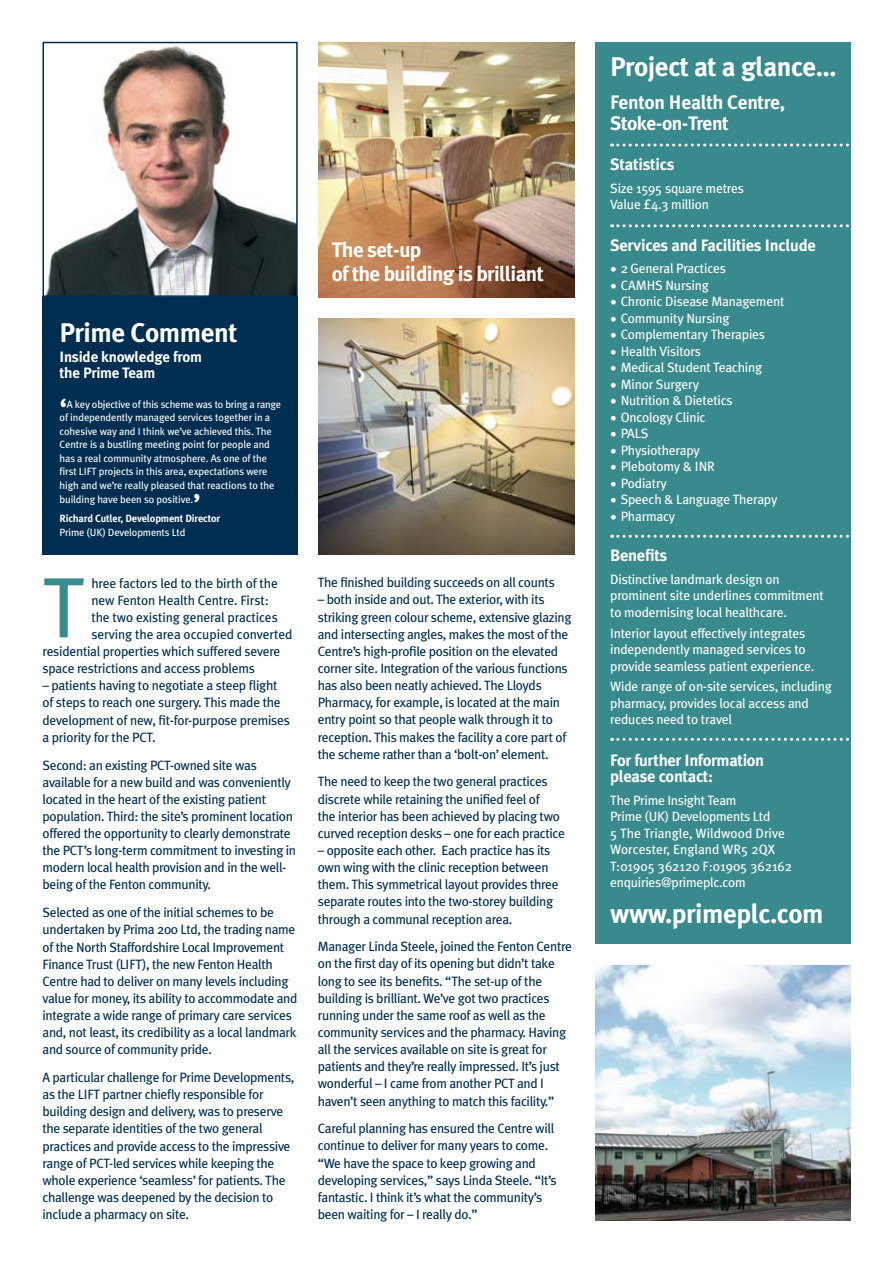
<style>
.page{position:relative;width:893px;height:1263px;background:#fff}
.page>*{position:absolute;margin:0;border:0;box-sizing:border-box;transform-origin:0 0}
.t1{font:85.5px "Meta Plus";color:#398a8d}
.t2{font:500 30px "Meta Plus";color:#fff}
.t3{font:700 27px "Meta Plus";letter-spacing:-.015em;color:#fff}
.t4{font:700 21px/24px "Meta Plus";letter-spacing:-.03em;color:#fff}
.t5{font:700 19.5px/21px "Meta Plus";letter-spacing:-.015em;color:#fff}
.t6{font:700 16.5px/16.5px "Meta Plus";letter-spacing:-.015em;color:#fff}
.t7{font:700 15px/16.5px "Meta Plus";letter-spacing:-.015em;color:#fff}
.t8{font:13.5px/17.1px "Meta Plus";letter-spacing:-.025em;color:#002e50}
.t9{font:13.5px/16.5px "Meta Plus";letter-spacing:-.015em;color:#fff}
.t10{font:10.5px/13.6px "Meta Plus";letter-spacing:-.01em;color:#fff}
.t11{font:700 10.5px "Meta Plus";letter-spacing:-.015em;color:#fff}
</style>
<div class="page">
<div style="left:43px;top:296px;width:255px;height:259px;background:#002e50"></div>
<img style="left:319px;top:319px;width:255px;height:236px">
<img style="left:46px;top:46px;width:249px;height:248px">
<div style="left:42px;top:42px;width:256px;height:255px;border:2px solid #002e50"></div>
<div style="left:595px;top:43px;width:255px;height:901px;background:#398a8d"></div>
<svg style="left:612px;top:144px;width:239px;height:3px"></svg>
<svg style="left:612px;top:224px;width:239px;height:3px"></svg>
<svg style="left:612px;top:535px;width:239px;height:3px"></svg>
<svg style="left:612px;top:738px;width:239px;height:3px"></svg>
<img style="left:319px;top:43px;width:255px;height:255px">
<img style="left:595px;top:965px;width:255px;height:255px">
<h3 class="t3" style="left:60px;top:317px;width:179px">Prime Comment</h3>
<p class="t7" style="left:60px;top:348px;width:144px">Inside knowledge from the Prime Team</p>
<h2 class="t2" style="left:60px;top:392px;width:10px">‘</h2>
<p class="t10" style="left:60px;top:397px;width:223px;text-indent:7px">A key objective of this scheme was to bring a range of independently managed services together in a cohesive way and I think we’ve achieved this. The Centre is a bustling meeting point for people and has a real community atmosphere. As one of the first LIFT projects in this area, expectations were high and we’re really pleased that reactions to the building have been so positive.</p>
<h2 class="t2" style="left:193px;top:487px;width:9px">’</h2>
<p class="t11" style="left:60px;top:512px;width:162px">Richard Cutler, Development Director</p>
<p class="t10" style="left:60px;top:525px;width:127px">Prime (UK) Developments Ltd</p>
<h1 class="t1" style="left:43px;top:558px;width:44px">T</h1>
<p class="t8" style="left:91px;top:574px;width:188px">hree factors led to the birth of the</p>
<p class="t8" style="left:91px;top:591px;width:179px">new Fenton Health Centre. First:</p>
<p class="t8" style="left:91px;top:608px;width:188px">the two existing general practices</p>
<p class="t8" style="left:91px;top:626px;width:203px">serving the area occupied converted</p>
<p class="t8" style="left:43px;top:643px;width:239px">residential properties which suffered severe</p>
<p class="t8" style="left:43px;top:660px;width:214px">space restrictions and access problems</p>
<p class="t8" style="left:43px;top:677px;width:249px">– patients having to negotiate a steep flight of steps to reach one surgery. This made the development of new, fit-for-purpose premises a priority for the PCT.</p>
<p class="t8" style="left:43px;top:756px;width:255px">Second: an existing PCT-owned site was available for a new build and was conveniently located in the heart of the existing patient population. Third: the site’s prominent location offered the opportunity to clearly demonstrate the PCT’s long-term commitment to investing in modern local health provision and in the well&shy;being of the Fenton community.</p>
<p class="t8" style="left:43px;top:904px;width:257px">Selected as one of the initial schemes to be undertaken by Prima 200 Ltd, the trading name of the North Staffordshire Local Improvement Finance Trust (LIFT), the new Fenton Health Centre had to deliver on many levels including value for money, its ability to accommodate and integrate a wide range of primary care services and, not least, its credibility as a local landmark and source of community pride.</p>
<p class="t8" style="left:43px;top:1069px;width:253px">A particular challenge for Prime Developments, as the LIFT partner chiefly responsible for building design and delivery, was to preserve the separate identities of the two general practices and provide access to the impressive range of PCT-led services while keeping the whole experience ‘seamless’ for patients. The challenge was deepened by the decision to include a pharmacy on site.</p>
<h3 class="t4" style="left:332px;top:238px;width:214px">The set-up<br>of the building is brilliant</h3>
<p class="t8" style="left:318px;top:574px;width:239px">The finished building succeeds on all counts</p>
<p class="t8" style="left:318px;top:591px;width:255px">– both inside and out. The exterior, with its striking green colour scheme, extensive glazing and intersecting angles, makes the most of the Centre’s high-profile position on the elevated corner site. Integration of the various functions has also been neatly achieved. The Lloyds Pharmacy, for example, is located at the main entry point so that people walk through it to reception. This makes the facility a core part of the scheme rather than a ‘bolt-on’ element.</p>
<p class="t8" style="left:318px;top:773px;width:249px">The need to keep the two general practices discrete while retaining the unified feel of<br>the interior has been achieved by placing two curved reception desks – one for each practice</p>
<p class="t8" style="left:318px;top:842px;width:242px">– opposite each other. Each practice has its own wing with the clinic reception between them. This symmetrical layout provides three separate routes into the two-storey building through a communal reception area.</p>
<p class="t8" style="left:318px;top:938px;width:256px">Manager Linda Steele, joined the Fenton Centre on the first day of its opening but didn’t take long to see its benefits. “The set-up of the building is brilliant. We’ve got two practices running under the same roof as well as the community services and the pharmacy. Having all the services available on site is great for patients and they’re really impressed. It’s just wonderful – I came from another PCT and I haven’t seen anything to match this facility.”</p>
<p class="t8" style="left:318px;top:1120px;width:240px">Careful planning has ensured the Centre will continue to deliver for many years to come. “We have the space to keep growing and developing services,” says Linda Steele. “It’s fantastic. I think it’s what the community’s been waiting for – I really do.”</p>
<h3 class="t3" style="left:610px;top:51px;width:227px">Project at a glance…</h3>
<h3 class="t5" style="left:610px;top:92px;width:176px">Fenton Health Centre,<br>Stoke-on-Trent</h3>
<p class="t6" style="left:610px;top:156px;width:66px">Statistics</p>
<p class="t9" style="left:610px;top:180px;width:135px">Size 1595 square metres<br>Value £4.3 million</p>
<p class="t6" style="left:610px;top:237px;width:207px">Services and Facilities Include</p>
<p class="t9" style="left:610px;top:260px;width:117px">• 2 General Practices</p>
<p class="t9" style="left:610px;top:277px;width:100px">• CAMHS Nursing</p>
<p class="t9" style="left:610px;top:293px;width:176px">• Chronic Disease Management</p>
<p class="t9" style="left:610px;top:310px;width:121px">• Community Nursing</p>
<p class="t9" style="left:610px;top:326px;width:156px">• Complementary Therapies</p>
<p class="t9" style="left:610px;top:343px;width:92px">• Health Visitors</p>
<p class="t9" style="left:610px;top:359px;width:153px">• Medical Student Teaching</p>
<p class="t9" style="left:610px;top:376px;width:90px">• Minor Surgery</p>
<p class="t9" style="left:610px;top:392px;width:124px">• Nutrition &amp; Dietetics</p>
<p class="t9" style="left:610px;top:409px;width:97px">• Oncology Clinic</p>
<p class="t9" style="left:610px;top:425px;width:40px">• PALS</p>
<p class="t9" style="left:610px;top:442px;width:91px">• Physiotherapy</p>
<p class="t9" style="left:610px;top:458px;width:106px">• Plebotomy &amp; INR</p>
<p class="t9" style="left:610px;top:475px;width:58px">• Podiatry</p>
<p class="t9" style="left:610px;top:491px;width:169px">• Speech &amp; Language Therapy</p>
<p class="t9" style="left:610px;top:508px;width:67px">• Pharmacy</p>
<p class="t6" style="left:610px;top:547px;width:59px">Benefits</p>
<p class="t9" style="left:610px;top:571px;width:215px">Distinctive landmark design on prominent site underlines commitment to modernising local healthcare.</p>
<p class="t9" style="left:610px;top:624px;width:206px">Interior layout effectively integrates independently managed services to provide seamless patient experience.</p>
<p class="t9" style="left:610px;top:678px;width:223px">Wide range of on-site services, including pharmacy, provides local access and reduces need to travel</p>
<p class="t6" style="left:610px;top:751px;width:155px">For further Information please contact:</p>
<p class="t9" style="left:610px;top:791px;width:183px">The Prime Insight Team<br>Prime (UK) Developments Ltd<br>5 The Triangle, Wildwood Drive<br>Worcester, England WR5 2QX<br>T:01905 362120 F:01905 362162 enquiries@primeplc.com</p>
<h3 class="t3" style="left:610px;top:898px;width:215px">www.primeplc.com</h3>
</div>
